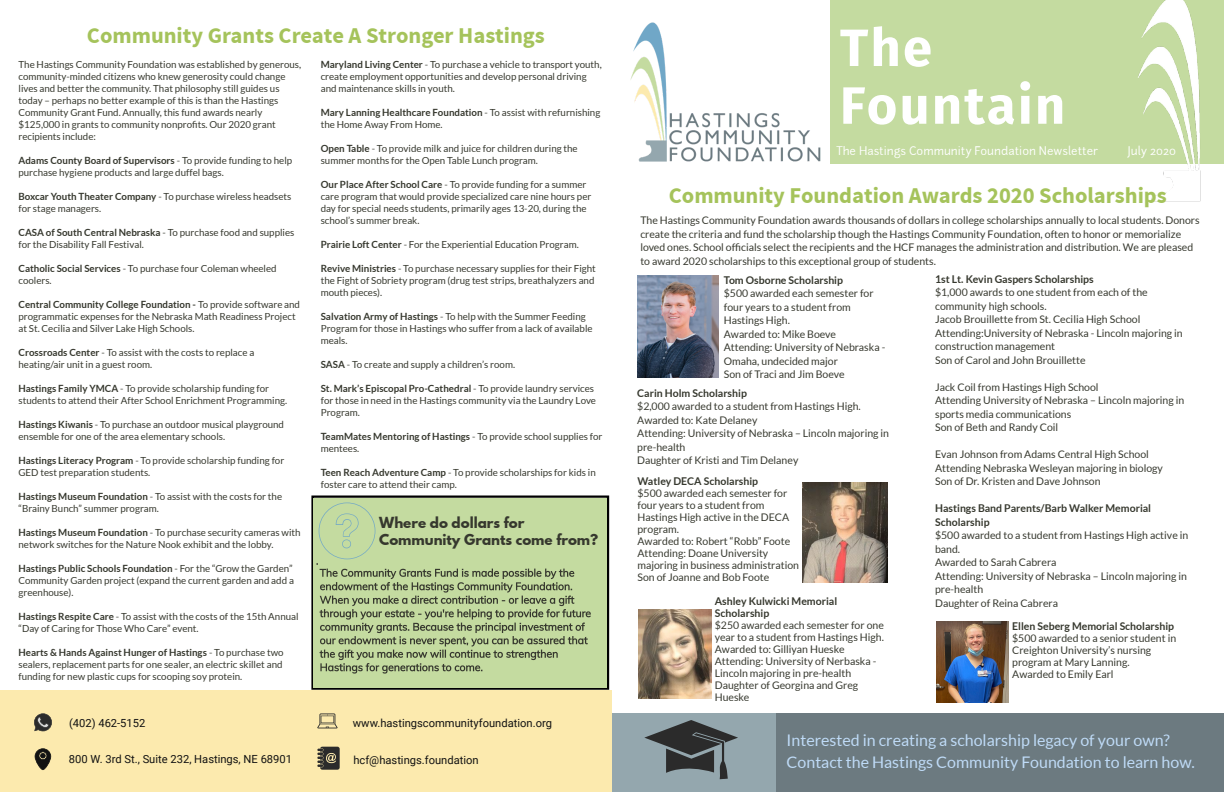
<style>
.page{position:relative;width:1224px;height:792px;background:#fff}
.page>*{position:absolute;margin:0;border:0;box-sizing:border-box;transform-origin:0 0}
.t1{font:700 52.5px/57.8px "Fira Sans";letter-spacing:.045em;color:#fff}
.t2{font:700 22.5px "Source Sans Pro";color:#a5c35b}
.t3{font:16px/22px "Lato";color:#bfdbf7}
.t4{font:700 13.5px/17.2px "League Spartan";color:#36382e}
.t5{font:11.3px "junctionregular";color:#fff}
.t6{font:11.2px "Roboto";color:#121212}
.t7{font:10.5px/13.5px "Lato";color:#36382e}
.t8{font:700 10.5px/13.5px "Lato";color:#36382e}
.t9{font:9.8px/12px "Lato";color:#36382e}
.s1{font-weight:700}
</style>
<div class="page">
<div style="left:830px;top:0;width:394px;height:164px;background:#c4dba0"></div>
<div style="left:662px;top:713px;width:562px;height:79px;background:#6c7a80"></div>
<div style="left:612px;top:713px;width:164px;height:79px;background:#94a7ae"></div>
<img style="left:630px;top:22px;width:191px;height:140px">
<div style="left:311px;top:496px;width:298px;height:194px;border:2px solid #000"></div>
<div style="left:314px;top:498px;width:293px;height:190px;background:#c4dba0"></div>
<div style="left:0;top:690px;width:612px;height:102px;background:#fceaae"></div>
<svg style="left:317px;top:713px;width:21px;height:15px"></svg>
<svg style="left:34px;top:713px;width:18px;height:18px"></svg>
<svg style="left:317px;top:747px;width:23px;height:23px"></svg>
<svg style="left:35px;top:748px;width:16px;height:22px"></svg>
<img style="left:1137px;top:0;width:64px;height:202px">
<svg style="left:644px;top:720px;width:94px;height:59px"></svg>
<svg style="left:319px;top:502px;width:57px;height:57px"></svg>
<svg style="left:320px;top:569px;width:271px;height:105px"></svg>
<img style="left:638px;top:275px;width:81px;height:103px">
<img style="left:638px;top:610px;width:74px;height:88px">
<img style="left:803px;top:483px;width:84px;height:100px">
<img style="left:937px;top:621px;width:72px;height:82px">
<h2 class="t2" style="left:87px;top:21px;width:459px">Community Grants Create A Stronger Hastings</h2>
<p class="t9" style="left:321px;top:59px;width:282px"><span class="s1">Maryland Living Center</span> - To purchase a vehicle to transport youth, create employment opportunities and develop personal driving and maintenance skills in youth.</p>
<p class="t9" style="left:321px;top:107px;width:281px"><span class="s1">Mary Lanning Healthcare Foundation</span> - To assist with refurnishing the Home Away From Home.</p>
<p class="t9" style="left:321px;top:143px;width:258px"><span class="s1">Open Table</span> - To provide milk and juice for children during the summer months for the Open Table Lunch program.</p>
<p class="t9" style="left:321px;top:179px;width:272px"><span class="s1">Our Place After School Care</span> - To provide funding for a summer care program that would provide specialized care nine hours per day for special needs students, primarily ages 13-20, during the school’s summer break.</p>
<p class="t9" style="left:321px;top:239px;width:259px"><span class="s1">Prairie Loft Center</span> - For the Experiential Education Program.</p>
<p class="t9" style="left:321px;top:263px;width:277px"><span class="s1">Revive Ministries</span> - To purchase necessary supplies for their Fight the Fight of Sobriety program (drug test strips, breathalyzers and mouth pieces).</p>
<p class="t9" style="left:321px;top:311px;width:273px"><span class="s1">Salvation Army of Hastings</span> - To help with the Summer Feeding<br>Program for those in Hastings who suffer from a lack of available meals.</p>
<p class="t9" style="left:321px;top:359px;width:196px"><span class="s1">SASA</span> - To create and supply a children’s room.</p>
<p class="t9" style="left:321px;top:383px;width:277px"><span class="s1">St. Mark’s Episcopal Pro-Cathedral</span> - To provide laundry services for those in need in the Hastings community via the Laundry Love<br>Program.</p>
<p class="t9" style="left:321px;top:431px;width:283px"><span class="s1">TeamMates Mentoring of Hastings</span> - To provide school supplies for mentees.</p>
<p class="t9" style="left:321px;top:467px;width:277px"><span class="s1">Teen Reach Adventure Camp</span> - To provide scholarships for kids in foster care to attend their camp.</p>
<h3 class="t4" style="left:379px;top:514px;width:221px">Where do dollars for<br>Community Grants come from?</h3>
<p class="t9" style="left:19px;top:59px;width:284px">The Hastings Community Foundation was established by generous, community-minded citizens who knew generosity could change lives and better the community. That philosophy still guides us today – perhaps no better example of this is than the Hastings Community Grant Fund. Annually, this fund awards nearly $125,000 in grants to community nonprofits. Our 2020 grant recipients include:</p>
<p class="t9" style="left:19px;top:155px;width:275px"><span class="s1">Adams County Board of Supervisors</span> - To provide funding to help purchase hygiene products and large duffel bags.</p>
<p class="t9" style="left:19px;top:191px;width:274px"><span class="s1">Boxcar Youth Theater Company</span> - To purchase wireless headsets for stage managers.</p>
<p class="t9" style="left:19px;top:227px;width:277px"><span class="s1">CASA of South Central Nebraska</span> - To purchase food and supplies for the Disability Fall Festival.</p>
<p class="t9" style="left:19px;top:263px;width:260px"><span class="s1">Catholic Social Services</span> - To purchase four Coleman wheeled coolers.</p>
<p class="t9" style="left:19px;top:299px;width:283px"><span class="s1">Central Community College Foundation -</span> To provide software and programmatic expenses for the Nebraska Math Readiness Project at St. Cecilia and Silver Lake High Schools.</p>
<p class="t9" style="left:19px;top:347px;width:237px"><span class="s1">Crossroads Center</span> - To assist with the costs to replace a heating/air unit in a guest room.</p>
<p class="t9" style="left:19px;top:383px;width:270px"><span class="s1">Hastings Family YMCA</span> - To provide scholarship funding for students to attend their After School Enrichment Programming.</p>
<p class="t9" style="left:19px;top:419px;width:267px"><span class="s1">Hastings Kiwanis</span> - To purchase an outdoor musical playground ensemble for one of the area elementary schools.</p>
<p class="t9" style="left:19px;top:455px;width:267px"><span class="s1">Hastings Literacy Program</span> - To provide scholarship funding for<br>GED test preparation students.</p>
<p class="t9" style="left:19px;top:491px;width:265px"><span class="s1">Hastings Museum Foundation</span> - To assist with the costs for the “Brainy Bunch” summer program.</p>
<p class="t9" style="left:19px;top:527px;width:284px"><span class="s1">Hastings Museum Foundation</span> - To purchase security cameras with network switches for the Nature Nook exhibit and the lobby.</p>
<p class="t9" style="left:19px;top:563px;width:277px"><span class="s1">Hastings Public Schools Foundation</span> - For the “Grow the Garden”<br>Community Garden project (expand the current garden and add a greenhouse).</p>
<p class="t9" style="left:19px;top:611px;width:282px"><span class="s1">Hastings Respite Care</span> - To assist with the costs of the 15th Annual “Day of Caring for Those Who Care” event.</p>
<p class="t9" style="left:19px;top:647px;width:267px;text-align:justify"><span class="s1">Hearts &amp; Hands Against Hunger of Hastings</span> - To purchase two sealers, replacement parts for one sealer, an electric skillet and funding for new plastic cups for scooping soy protein.</p>
<p class="t6" style="left:69px;top:716px;width:78px">(402) 462-5152</p>
<p class="t6" style="left:353px;top:716px;width:201px">www.hastingscommunityfoundation.org</p>
<p class="t6" style="left:69px;top:753px;width:225px">800 W. 3rd St., Suite 232, Hastings, NE 68901</p>
<p class="t6" style="left:353px;top:754px;width:127px">hcf@hastings.foundation</p>
<h1 class="t1" style="left:840px;top:16px;width:227px">The<br>Fountain</h1>
<p class="t5" style="left:837px;top:146px;width:263px">The Hastings Community Foundation Newsletter</p>
<p class="t5" style="left:1128px;top:146px;width:50px">July 2020</p>
<h2 class="t2" style="left:669px;top:181px;width:499px">Community Foundation Awards 2020 Scholarships</h2>
<p class="t7" style="left:640px;top:214px;width:561px">The Hastings Community Foundation awards thousands of dollars in college scholarships annually to local students. Donors create the criteria and fund the scholarship though the Hastings Community Foundation, often to honor or memorialize loved ones. School officials select the recipients and the HCF manages the administration and distribution. We are pleased to award 2020 scholarships to this exceptional group of students.</p>
<p class="t8" style="left:724px;top:273px;width:121px">Tom Osborne Scholarship</p>
<p class="t7" style="left:724px;top:286px;width:163px">$500 awarded each semester for four years to a student from<br>Hastings High.<br>Awarded to: Mike Boeve<br>Attending: University of Nebraska -<br>Omaha, undecided major<br>Son of Traci and Jim Boeve</p>
<p class="t8" style="left:637px;top:386px;width:111px">Carin Holm Scholarship</p>
<p class="t7" style="left:637px;top:400px;width:253px">$2,000 awarded to a student from Hastings High.<br>Awarded to: Kate Delaney<br>Attending: University of Nebraska – Lincoln majoring in pre-health<br>Daughter of Kristi and Tim Delaney</p>
<p class="t8" style="left:638px;top:474px;width:122px">Watley DECA Scholarship</p>
<p class="t7" style="left:638px;top:487px;width:163px;line-height:12px">$500 awarded each semester for four years to a student from<br>Hastings High active in the DECA program.<br>Awarded to: Robert “Robb” Foote<br>Attending: Doane University majoring in business administration<br>Son of Joanne and Bob Foote</p>
<p class="t8" style="left:715px;top:595px;width:124px;line-height:12px">Ashley Kulwicki Memorial<br>Scholarship</p>
<p class="t7" style="left:715px;top:619px;width:171px;line-height:12px">$250 awarded each semester for one year to a student from Hastings High.<br>Awarded to: Gilliyan Hueske<br>Attending: University of Nerbaska -<br>Lincoln majoring in pre-health<br>Daughter of Georgina and Greg<br>Hueske</p>
<p class="t8" style="left:935px;top:272px;width:160px">1st Lt. Kevin Gaspers Scholarships</p>
<p class="t7" style="left:935px;top:286px;width:249px">$1,000 awards to one student from each of the community high schools.<br>Jacob Brouillette from St. Cecilia High School Attending:University of Nebraska - Lincoln majoring in construction management<br>Son of Carol and John Brouillette</p>
<p class="t7" style="left:935px;top:380px;width:251px">Jack Coil from Hastings High School<br>Attending University of Nebraska – Lincoln majoring in sports media communications<br>Son of Beth and Randy Coil</p>
<p class="t7" style="left:935px;top:448px;width:229px">Evan Johnson from Adams Central High School<br>Attending Nebraska Wesleyan majoring in biology<br>Son of Dr. Kristen and Dave Johnson</p>
<p class="t8" style="left:935px;top:502px;width:218px">Hastings Band Parents/Barb Walker Memorial<br>Scholarship</p>
<p class="t7" style="left:935px;top:529px;width:255px">$500 awarded to a student from Hastings High active in band.<br>Awarded to Sarah Cabrera<br>Attending: University of Nebraska – Lincoln majoring in pre-health<br>Daughter of Reina Cabrera</p>
<p class="t8" style="left:1012px;top:619px;width:163px">Ellen Seberg Memorial Scholarship</p>
<p class="t7" style="left:1012px;top:632px;width:165px;line-height:12px">$500 awarded to a senior student in<br>Creighton University’s nursing program at Mary Lanning.<br>Awarded to Emily Earl</p>
<h3 class="t3" style="left:787px;top:729px;width:410px">Interested in creating a scholarship legacy of your own?<br>Contact the Hastings Community Foundation to learn how.</h3>
</div>
